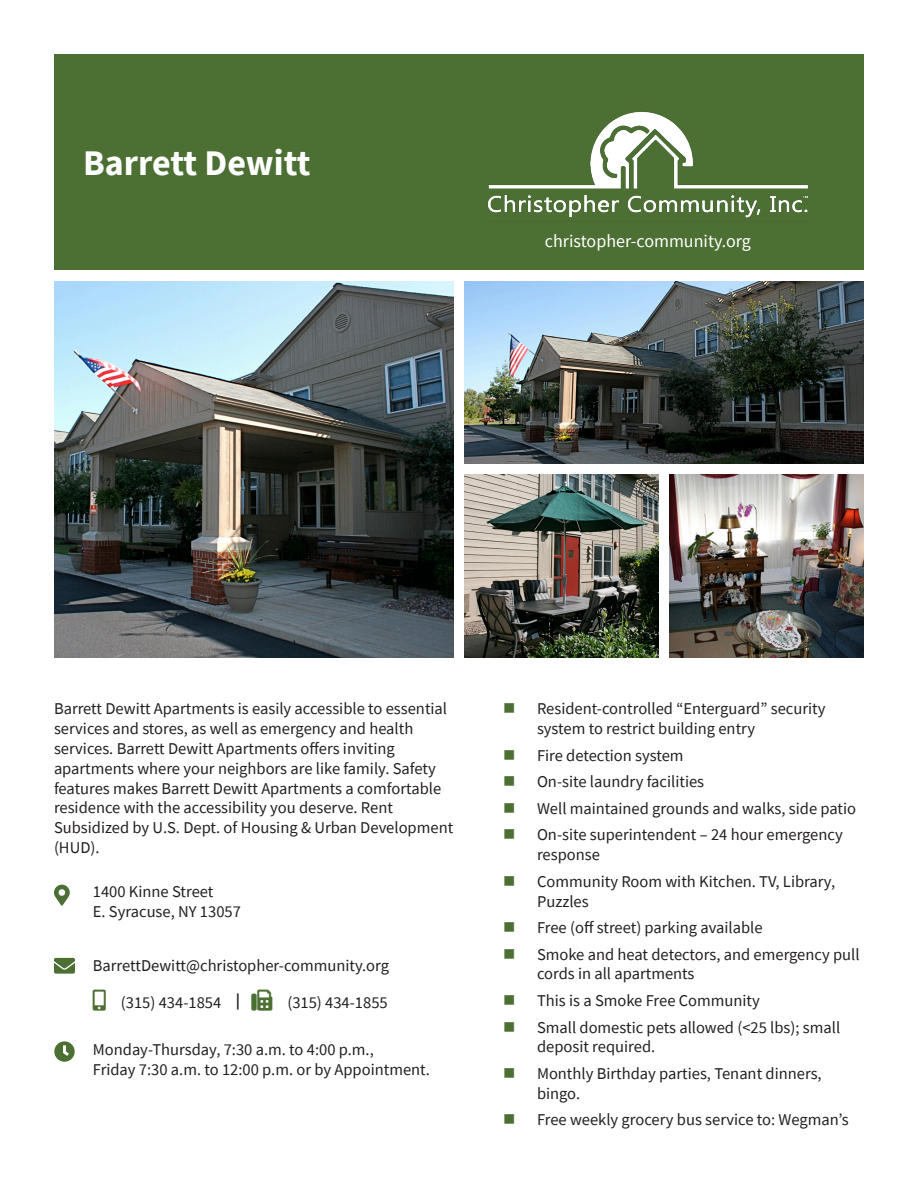
<style>
.page{position:relative;width:918px;height:1188px;background:#fff}
.page>*{position:absolute;margin:0;border:0;box-sizing:border-box;transform-origin:0 0}
.t1{font:700 36px "Source Sans Pro";color:#fff}
.t2{font:18px "Source Sans Pro";color:#fff}
.t3{font:16.5px/19.8px "Source Sans Pro";color:#231f20}
.s1{font-family:"Merriweather"}
</style>
<div class="page">
<div style="left:54px;top:54px;width:810px;height:216px;background:#4c6f33"></div>
<img style="left:488px;top:111px;width:320px;height:107px">
<img style="left:54px;top:281px;width:400px;height:376px">
<img style="left:464px;top:281px;width:400px;height:183px">
<img style="left:670px;top:475px;width:194px;height:182px">
<svg style="left:54px;top:885px;width:16px;height:21px"></svg>
<svg style="left:54px;top:1041px;width:21px;height:21px"></svg>
<svg style="left:54px;top:958px;width:21px;height:16px"></svg>
<img style="left:464px;top:475px;width:195px;height:182px">
<p class="t1" style="left:83px;top:139px;width:229px">Barrett Dewitt</p>
<p class="t2" style="left:545px;top:230px;width:208px">christopher-community.org</p>
<p class="t3" style="left:54px;top:699px;width:401px">Barrett Dewitt Apartments is easily accessible to essential services and stores, as well as emergency and health services. Barrett Dewitt Apartments offers inviting apartments where your neighbors are like family. Safety features makes Barrett Dewitt Apartments a comfortable residence with the accessibility you deserve. Rent Subsidized by U.S. Dept. of Housing &amp; Urban Development (HUD).</p>
<p class="t3" style="left:93px;top:882px;width:122px">1400 Kinne Street</p>
<p class="t3" style="left:93px;top:902px;width:150px">E. Syracuse, NY 13057</p>
<p class="t3" style="left:93px;top:956px;width:298px">BarrettDewitt@christopher-community.org</p>
<p class="t3" style="left:121px;top:992px;width:122px">(315) 434-1854 <span class="s1">|</span></p>
<p class="t3" style="left:287px;top:992px;width:102px">(315) 434-1855</p>
<p class="t3" style="left:93px;top:1040px;width:339px">Monday-Thursday, 7:30 a.m. to 4:00 p.m.,<br>Friday 7:30 a.m. to 12:00 p.m. or by Appointment.</p>
<p class="t3" style="left:537px;top:699px;width:290px">Resident-controlled “Enterguard” security system to restrict building entry</p>
<p class="t3" style="left:537px;top:745px;width:148px">Fire detection system</p>
<p class="t3" style="left:537px;top:772px;width:169px">On-site laundry facilities</p>
<p class="t3" style="left:537px;top:798px;width:321px">Well maintained grounds and walks, side patio</p>
<p class="t3" style="left:537px;top:825px;width:307px">On-site superintendent – 24 hour emergency response</p>
<p class="t3" style="left:537px;top:871px;width:300px">Community Room with Kitchen. TV, Library,<br>Puzzles</p>
<p class="t3" style="left:537px;top:918px;width:227px">Free (off street) parking available</p>
<p class="t3" style="left:537px;top:944px;width:324px">Smoke and heat detectors, and emergency pull cords in all apartments</p>
<p class="t3" style="left:537px;top:990px;width:224px">This is a Smoke Free Community</p>
<p class="t3" style="left:537px;top:1017px;width:305px">Small domestic pets allowed (&lt;25 lbs); small deposit required.</p>
<p class="t3" style="left:537px;top:1063px;width:286px">Monthly Birthday parties, Tenant dinners, bingo.</p>
<p class="t3" style="left:537px;top:1110px;width:313px">Free weekly grocery bus service to: Wegman’s</p>
</div>
